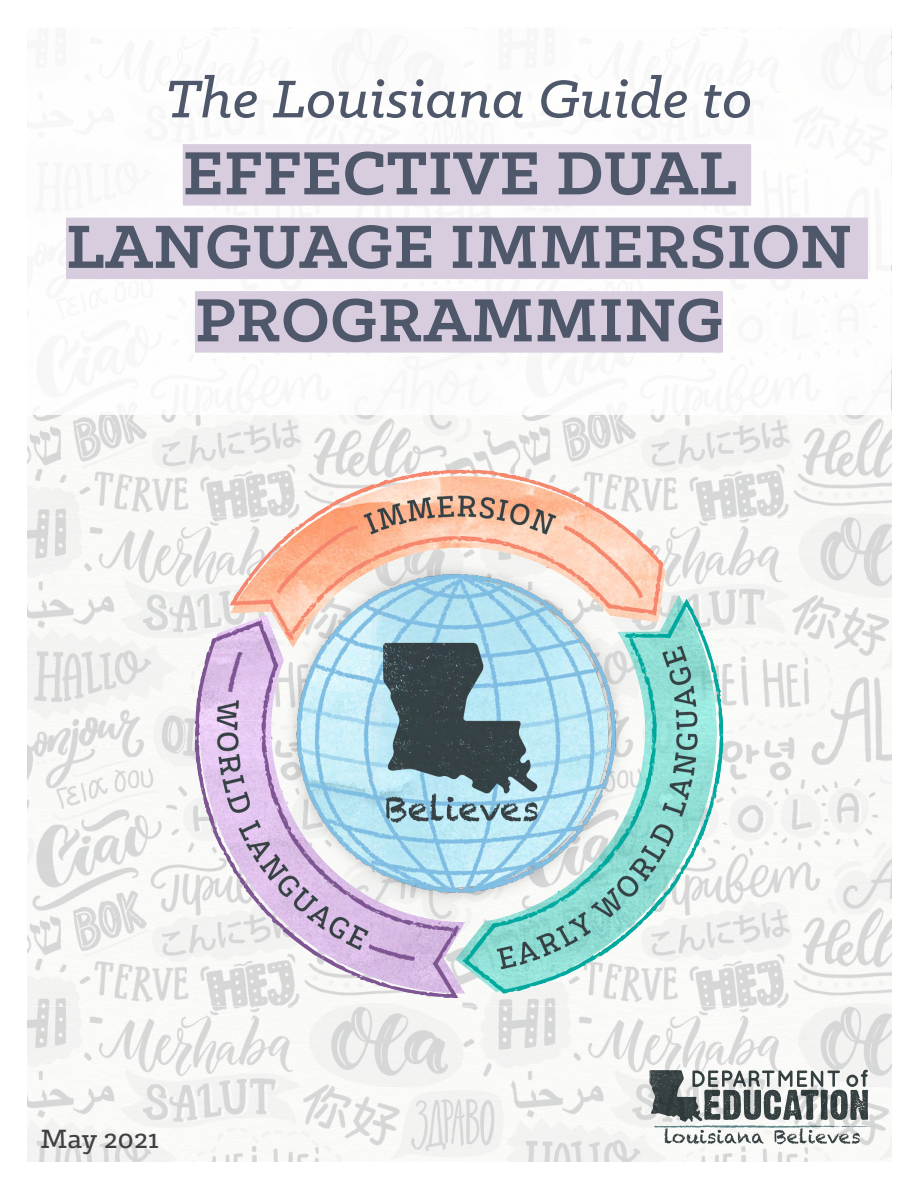
<style>
.page{position:relative;width:918px;height:1188px;background:#fff}
.page>*{position:absolute;margin:0;border:0;box-sizing:border-box;transform-origin:0 0}
.Body{font:700 69px/73.5px "Klinic Slab";letter-spacing:.01em;color:#4f586a;text-align:center}
.Body-2{font:italic 500 60px "Klinic Slab";letter-spacing:.01em;color:#4f586a}
.Body-3{font:500 30px "Klinic Slab";letter-spacing:.01em;color:#404042}
</style>
<div class="page">
<img style="left:28px;top:28px;width:864px;height:1134px">
<div style="left:27px;top:27px;width:864px;height:387px;background:#fff"></div>
<div style="left:183px;top:144px;width:568px;height:62px;background:#d8cdde"></div>
<div style="left:66px;top:218px;width:802px;height:61px;background:#d8cdde"></div>
<div style="left:195px;top:291px;width:528px;height:62px;background:#d8cdde"></div>
<svg style="left:649px;top:1070px;width:219px;height:74px"></svg>
<img style="left:654px;top:1125px;width:101px;height:3px">
<img style="left:166px;top:468px;width:598px;height:554px">
<p class="Body-2" style="left:166px;top:60px;width:588px">The Louisiana Guide to</p>
<p class="Body" style="left:66px;top:135px;width:787px">EFFECTIVE DUAL<br>LANGUAGE IMMERSION<br>PROGRAMMING</p>
<p class="Body-3" style="left:40px;top:1119px;width:120px">May 2021</p>
</div>
